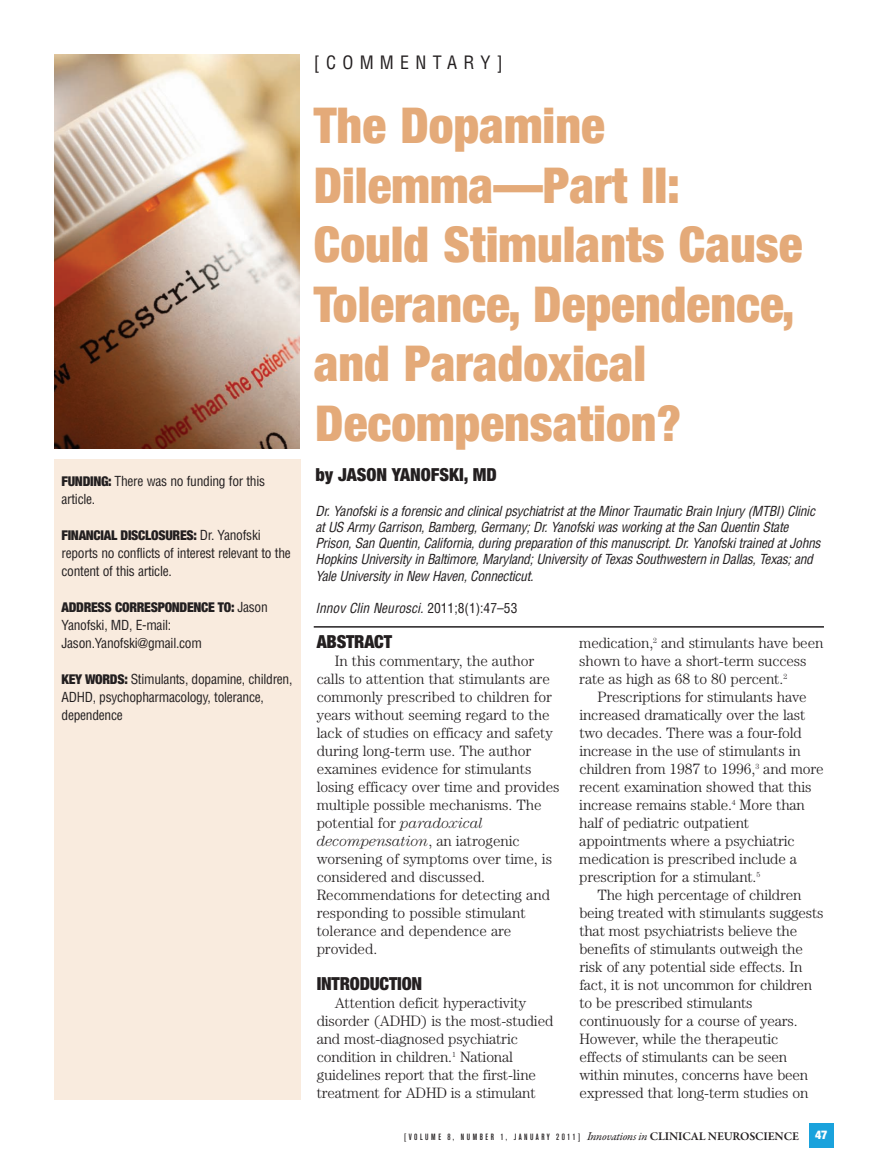
<style>
.page{position:relative;width:878px;height:1175px;background:#fff}
.page>*{position:absolute;margin:0;border:0;box-sizing:border-box;transform-origin:0 0}
.t1{font:900 condensed 49.5px/59.4px "Helvetica Neue LT Std";color:#e4aa79}
.t2{font:900 condensed 18px "Helvetica Neue LT Std";letter-spacing:-.01em;color:#231f20}
.t3{font:condensed 18px "Helvetica";letter-spacing:.35em;color:#231f20}
.t4{font:300 15px/18px "Century Std";letter-spacing:-.01em;color:#231f20}
.t5{font:italic condensed 13.5px/16.2px "Helvetica";letter-spacing:-.02em;color:#231f20}
.t6{font:condensed 13.5px/18px "Helvetica";letter-spacing:-.02em;color:#231f20}
.t7{font:900 condensed 13.5px "Helvetica Neue LT Std";letter-spacing:-.02em;color:#231f20}
.t8{font:italic condensed 13.5px "Helvetica";color:#231f20}
.t9{font:900 condensed 12px "Helvetica Neue LT Std";color:#fff}
.t10{font:500 condensed 9px "Akzidenz Grotesk BE";color:#231f20}
.s1{font-family:"Helvetica Neue LT Std";font-weight:900}
.s2{font-family:"Helvetica";font-weight:400}
.s3{font-style:normal}
.s4{font-style:italic}
.s5{font-family:"Garamond Premr Pro";font-weight:400;font-style:italic;font-stretch:normal;font-size:12px}
.s6{font-family:"Garamond Premr Pro";font-weight:600;font-stretch:normal;font-size:12px}
</style>
<div class="page">
<div style="left:809px;top:1123px;width:24px;height:24px;background:#1aa2dc"></div>
<img style="left:54px;top:54px;width:246px;height:395px">
<div style="left:54px;top:459px;width:246px;height:641px;background:#f9ebde"></div>
<hr style="left:314px;top:626px;width:510px;height:1px;background:#231f20">
<p class="t6" style="left:62px;top:472px;width:205px"><span class="s1">FUNDING:</span> There was no funding for this article.</p>
<p class="t7" style="left:62px;top:530px;width:201px">FINANCIAL DISCLOSURES: <span class="s2">Dr. Yanofski</span></p>
<p class="t6" style="left:61px;top:544px;width:231px">reports no conflicts of interest relevant to the content of this article.</p>
<p class="t7" style="left:61px;top:602px;width:208px">ADDRESS CORRESPONDENCE TO: <span class="s2">Jason</span></p>
<p class="t6" style="left:61px;top:616px;width:142px">Yanofski, MD, E-mail:<br>Jason.Yanofski@gmail.com</p>
<p class="t6" style="left:61px;top:670px;width:232px"><span class="s1">KEY WORDS:</span> Stimulants, dopamine, children,<br>ADHD, psychopharmacology, tolerance, dependence</p>
<p class="t3" style="left:314px;top:52px;width:191px">[COMMENTARY]</p>
<h1 class="t1" style="left:314px;top:100px;width:490px">The Dopamine<br>Dilemma—Part II:<br>Could Stimulants Cause<br>Tolerance, Dependence, and Paradoxical<br>Decompensation?</h1>
<p class="t2" style="left:315px;top:468px;width:183px">by JASON YANOFSKI, MD</p>
<p class="t5" style="left:315px;top:503px;width:507px">Dr. Yanofski is a forensic and clinical psychiatrist at the Minor Traumatic Brain Injury (MTBI) Clinic at US Army Garrison, Bamberg, Germany; Dr. Yanofski was working at the San Quentin State Prison, San Quentin, California, during preparation of this manuscript. Dr. Yanofski trained at Johns Hopkins University in Baltimore, Maryland; University of Texas Southwestern in Dallas, Texas; and Yale University in New Haven, Connecticut.</p>
<p class="t8" style="left:315px;top:600px;width:203px">Innov Clin Neurosci. <span class="s3">2011;8(1):47–53</span></p>
<p class="t2" style="left:316px;top:635px;width:77px">ABSTRACT</p>
<p class="t4" style="left:316px;top:653px;width:244px;text-indent:18px">In this commentary, the author calls to attention that stimulants are commonly prescribed to children for years without seeming regard to the lack of studies on efficacy and safety during long-term use. The author examines evidence for stimulants losing efficacy over time and provides multiple possible mechanisms. The potential for <span class="s4">paradoxical decompensation</span>, an iatrogenic worsening of symptoms over time, is considered and discussed.<br>Recommendations for detecting and responding to possible stimulant tolerance and dependence are provided.</p>
<p class="t2" style="left:316px;top:977px;width:107px">INTRODUCTION</p>
<p class="t4" style="left:317px;top:995px;width:238px;text-indent:18px">Attention deficit hyperactivity disorder (ADHD) is the most-studied and most-diagnosed psychiatric condition in children.<sup>1</sup> National guidelines report that the first-line treatment for ADHD is a stimulant</p>
<p class="t4" style="left:579px;top:635px;width:245px">medication,<sup>2</sup> and stimulants have been shown to have a short-term success rate as high as 68 to 80 percent.<sup>2</sup></p>
<p class="t4" style="left:579px;top:689px;width:246px;text-indent:18px">Prescriptions for stimulants have increased dramatically over the last two decades. There was a four-fold increase in the use of stimulants in children from 1987 to 1996,<sup>3</sup> and more recent examination showed that this increase remains stable.<sup>4</sup> More than half of pediatric outpatient appointments where a psychiatric medication is prescribed include a prescription for a stimulant.<sup>5</sup></p>
<p class="t4" style="left:579px;top:887px;width:246px;text-indent:18px">The high percentage of children being treated with stimulants suggests that most psychiatrists believe the benefits of stimulants outweigh the risk of any potential side effects. In fact, it is not uncommon for children to be prescribed stimulants continuously for a course of years.<br>However, while the therapeutic effects of stimulants can be seen within minutes, concerns have been expressed that long-term studies on</p>
<p class="t10" style="left:404px;top:1133px;width:396px">[ V O L U M E 8 , N U M B E R 1 , J A N U A R Y 2 0 1 1 ] <span class="s5">Innovations in</span> <span class="s6">CLINICAL NEUROSCIENCE</span></p>
<p class="t9" style="left:815px;top:1130px;width:14px">47</p>
</div>
